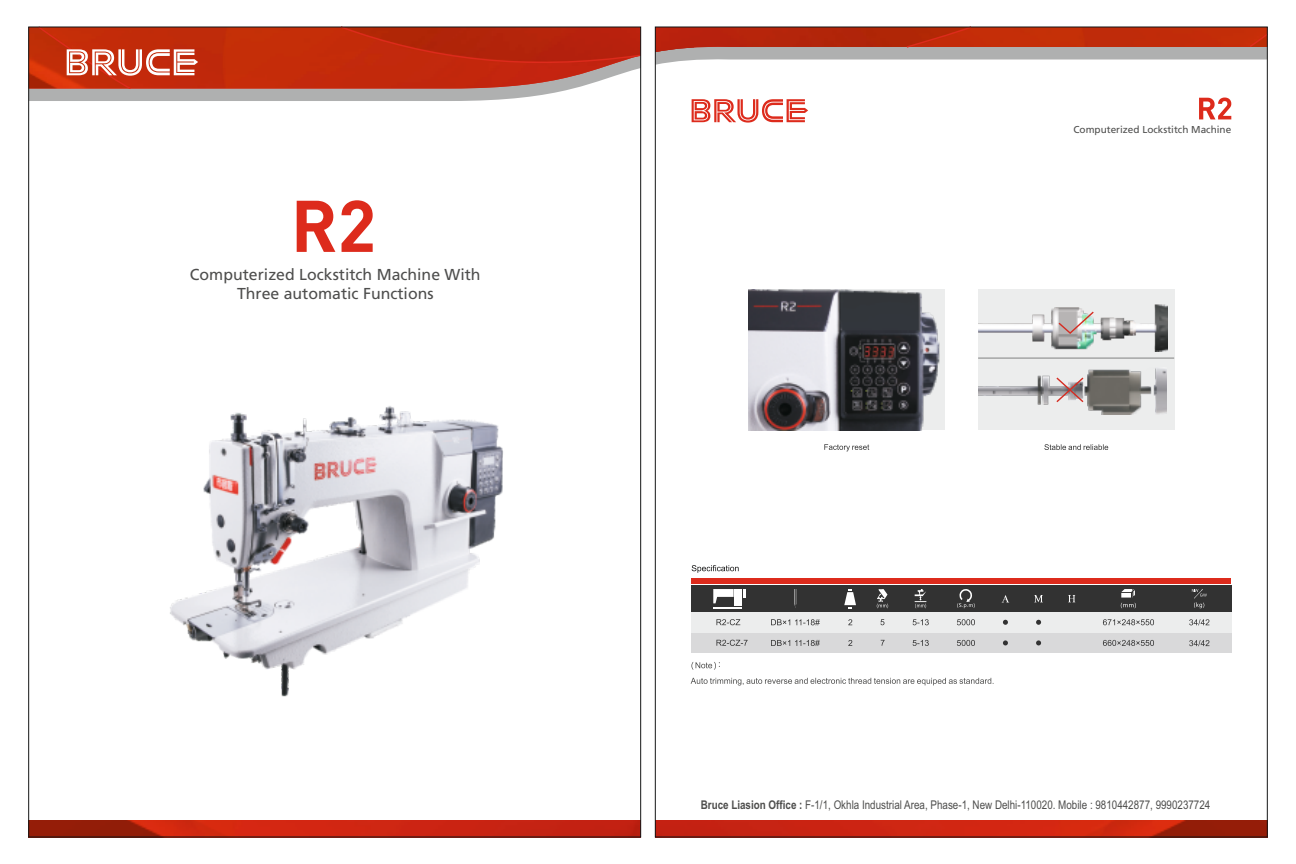
<style>
.page{position:relative;width:1296px;height:864px;background:#fff}
.page>*{position:absolute;margin:0;border:0;box-sizing:border-box;transform-origin:0 0}
.t1{font:15.9px/18.8px "Frutiger";color:#4e4e4d;text-align:center}
.t2{font:12px "Arial Narrow";color:#4e4e4d}
.t3{font:10px "Frutiger";color:#4e4e4d}
.s1{font-weight:700}
</style>
<div class="page">
<svg style="left:655px;top:26px;width:613px;height:39px"></svg>
<img style="left:657px;top:820px;width:609px;height:15px">
<img style="left:30px;top:820px;width:609px;height:15px">
<div style="left:691px;top:578px;width:540px;height:6px;background:#dd2b1c"></div>
<svg style="left:29px;top:26px;width:613px;height:75px"></svg>
<svg style="left:692px;top:99px;width:116px;height:24px"></svg>
<img style="left:170px;top:406px;width:333px;height:291px">
<svg style="left:297px;top:200px;width:76px;height:52px"></svg>
<svg style="left:1199px;top:98px;width:32px;height:21px"></svg>
<img style="left:748px;top:289px;width:197px;height:141px">
<svg style="left:824px;top:444px;width:45px;height:7px"></svg>
<svg style="left:1044px;top:444px;width:64px;height:6px"></svg>
<div style="left:978px;top:289px;width:196px;height:141px;background:#eceded"></div>
<img style="left:978px;top:304px;width:190px;height:48px">
<img style="left:978px;top:368px;width:189px;height:47px">
<svg style="left:1055px;top:376px;width:30px;height:28px"></svg>
<svg style="left:1057px;top:310px;width:38px;height:25px"></svg>
<hr style="left:978px;top:358px;width:196px;height:1px;background:#818281">
<div style="left:691px;top:585px;width:541px;height:27px;background:#323232"></div>
<div style="left:691px;top:633px;width:541px;height:20px;background:#d9d9da"></div>
<div style="left:691px;top:612px;width:541px;height:21px;background:#eceded"></div>
<svg style="left:713px;top:589px;width:32px;height:19px"></svg>
<svg style="left:795px;top:589px;width:1px;height:19px"></svg>
<svg style="left:844px;top:589px;width:12px;height:19px"></svg>
<svg style="left:915px;top:589px;width:11px;height:19px"></svg>
<svg style="left:957px;top:589px;width:18px;height:19px"></svg>
<svg style="left:1121px;top:589px;width:15px;height:19px"></svg>
<svg style="left:1192px;top:589px;width:15px;height:19px"></svg>
<svg style="left:1068px;top:595px;width:7px;height:7px"></svg>
<svg style="left:877px;top:589px;width:11px;height:19px"></svg>
<svg style="left:1034px;top:595px;width:9px;height:7px"></svg>
<svg style="left:1002px;top:595px;width:7px;height:7px"></svg>
<svg style="left:692px;top:565px;width:47px;height:8px"></svg>
<svg style="left:771px;top:640px;width:49px;height:6px"></svg>
<svg style="left:848px;top:640px;width:4px;height:6px"></svg>
<svg style="left:913px;top:640px;width:16px;height:6px"></svg>
<svg style="left:957px;top:640px;width:18px;height:6px"></svg>
<svg style="left:1036px;top:640px;width:5px;height:5px"></svg>
<svg style="left:771px;top:619px;width:49px;height:6px"></svg>
<svg style="left:848px;top:619px;width:4px;height:6px"></svg>
<svg style="left:880px;top:619px;width:4px;height:6px"></svg>
<svg style="left:913px;top:619px;width:16px;height:6px"></svg>
<svg style="left:957px;top:619px;width:18px;height:6px"></svg>
<svg style="left:1003px;top:620px;width:5px;height:5px"></svg>
<svg style="left:716px;top:619px;width:24px;height:6px"></svg>
<svg style="left:716px;top:640px;width:32px;height:6px"></svg>
<svg style="left:881px;top:640px;width:4px;height:6px"></svg>
<svg style="left:1036px;top:620px;width:5px;height:5px"></svg>
<svg style="left:1003px;top:640px;width:5px;height:5px"></svg>
<svg style="left:1103px;top:640px;width:51px;height:6px"></svg>
<svg style="left:1103px;top:619px;width:51px;height:6px"></svg>
<svg style="left:1189px;top:619px;width:20px;height:27px"></svg>
<svg style="left:691px;top:662px;width:29px;height:8px"></svg>
<svg style="left:691px;top:678px;width:303px;height:8px"></svg>
<h1 class="t1" style="left:190px;top:266px;width:292px">Computerized Lockstitch Machine With<br>Three automatic Functions</h1>
<p class="t3" style="left:1074px;top:126px;width:159px">Computerized Lockstitch Machine</p>
<p class="t2" style="left:701px;top:800px;width:511px"><span class="s1">Bruce Liasion Office :</span> F-1/1, Okhla Industrial Area, Phase-1, New Delhi-110020. Mobile : 9810442877, 9990237724</p>
</div>
